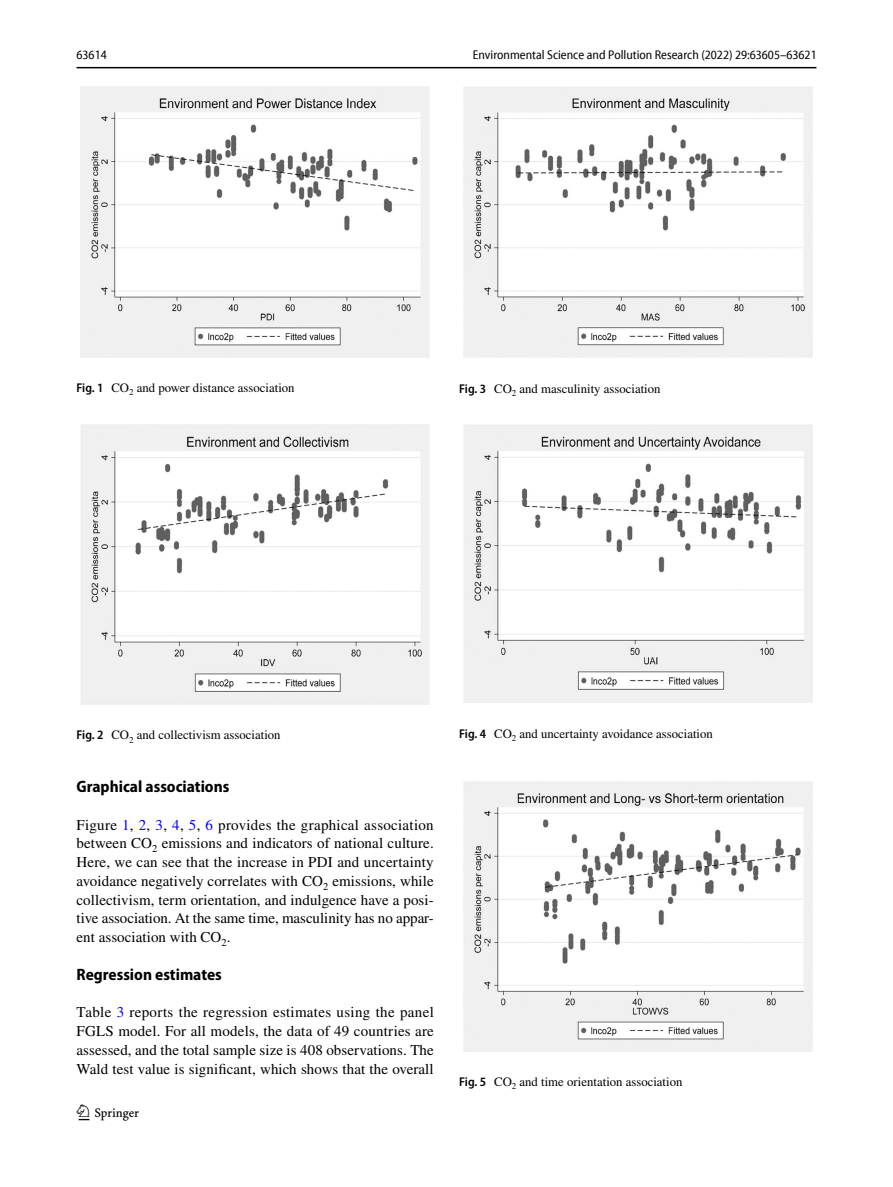
<style>
.page{position:relative;width:893px;height:1187px;background:#fff}
.page>*{position:absolute;margin:0;border:0;box-sizing:border-box;transform-origin:0 0}
.t1{font:22.5px "Springnew Regular 2";color:#000}
.t2{font:700 semi-condensed 16.5px "Myriad Pro";color:#000}
.t3{font:15px/18.8px "STIX";letter-spacing:.005em;color:#000;text-align:justify}
.t4{font:12.75px "STIX";color:#000}
.t5{font:semi-condensed 12.75px "Myriad Pro Unic";color:#000}
.s1{font-family:"Myriad Pro";font-weight:600;font-stretch:semi-condensed}
.s2{color:#00f}
</style>
<div class="page">
<hr style="left:77px;top:67px;width:739px;height:1px;background:#000">
<img style="left:81px;top:87px;width:348px;height:270px">
<img style="left:81px;top:424px;width:348px;height:280px">
<img style="left:463px;top:87px;width:349px;height:270px">
<div style="left:459px;top:424px;width:357px;height:279px;background:linear-gradient(to bottom,#fff,#fff)"></div>
<img style="left:463px;top:424px;width:349px;height:279px">
<img style="left:463px;top:781px;width:349px;height:269px">
<p class="t5" style="left:77px;top:50px;width:32px">63614</p>
<p class="t5" style="left:473px;top:50px;width:346px">Environmental Science and Pollution Research (2022) 29:63605–63621</p>
<p class="t4" style="left:77px;top:379px;width:220px"><span class="s1">Fig. 1</span> CO<sub>2</sub> and power distance association</p>
<p class="t4" style="left:459px;top:379px;width:203px"><span class="s1">Fig. 3</span> CO<sub>2</sub> and masculinity association</p>
<p class="t4" style="left:77px;top:726px;width:206px"><span class="s1">Fig. 2</span> CO<sub>2</sub> and collectivism association</p>
<p class="t2" style="left:77px;top:777px;width:154px">Graphical associations</p>
<p class="t3" style="left:77px;top:816px;width:359px">Figure <span class="s2">1</span>, <span class="s2">2</span>, <span class="s2">3</span>, <span class="s2">4</span>, <span class="s2">5</span>, <span class="s2">6</span> provides the graphical association between CO<sub>2</sub> emissions and indicators of national culture.<br>Here, we can see that the increase in PDI and uncertainty avoidance negatively correlates with CO<sub>2</sub> emissions, while collectivism, term orientation, and indulgence have a posi&shy;tive association. At the same time, masculinity has no appar&shy;ent association with CO<sub>2</sub>.</p>
<p class="t2" style="left:77px;top:964px;width:147px">Regression estimates</p>
<p class="t3" style="left:77px;top:1003px;width:359px">Table <span class="s2">3</span> reports the regression estimates using the panel FGLS model. For all models, the data of 49 countries are assessed, and the total sample size is 408 observations. The Wald test value is significant, which shows that the overall</p>
<h1 class="t1" style="left:79px;top:1104px;width:62px">1 3</h1>
<p class="t4" style="left:459px;top:725px;width:255px"><span class="s1">Fig. 4</span> CO<sub>2</sub> and uncertainty avoidance association</p>
<p class="t4" style="left:459px;top:1072px;width:225px"><span class="s1">Fig. 5</span> CO<sub>2</sub> and time orientation association</p>
</div>
